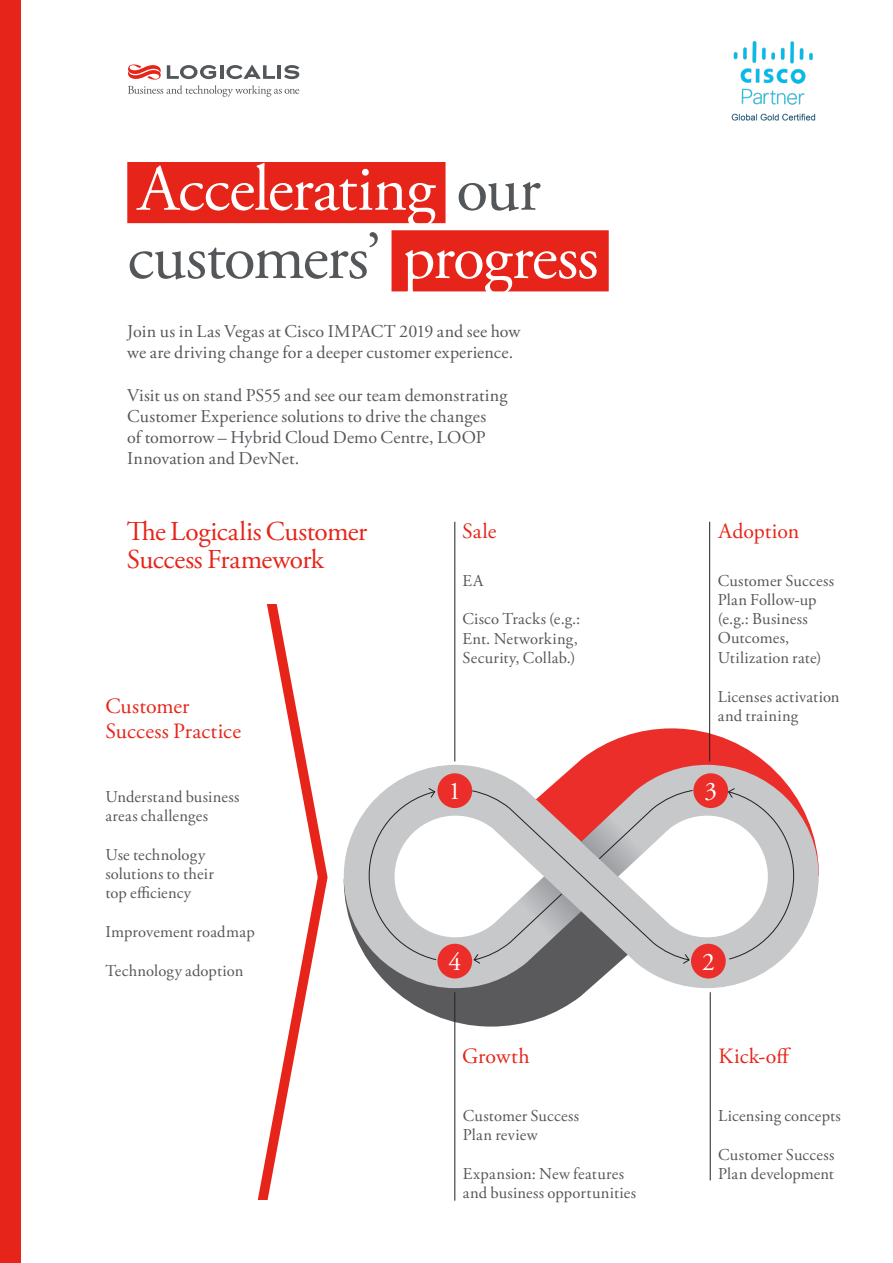
<style>
.page{position:relative;width:893px;height:1263px;background:#fff}
.page>*{position:absolute;margin:0;border:0;box-sizing:border-box;transform-origin:0 0}
.t1{font:65.4px/68.2px "Adobe Garamond Pro";letter-spacing:-.02em;color:#fff}
.t2{font:27.3px/28.5px "Adobe Garamond Pro";letter-spacing:-.01em;color:#e72419}
.Bodytext{font:25.35px "Adobe Garamond Pro";color:#fff}
.Bodytext-2{font:21.75px/25.3px "Adobe Garamond Pro";color:#e72419}
.Bodytext-3{font:18px/21px "Adobe Garamond Pro";letter-spacing:.01em;color:#54575a}
.Bodytext-4{font:16.5px/19.4px "Adobe Garamond Pro";letter-spacing:.015em;color:#54575a}
.s1{color:#54575a}
</style>
<div class="page">
<div style="left:127px;top:162px;width:319px;height:61px;background:#e72419"></div>
<div style="left:392px;top:230px;width:217px;height:61px;background:#e72419"></div>
<svg style="left:128px;top:64px;width:171px;height:33px"></svg>
<div style="left:0;top:0;width:21px;height:1263px;background:#e72419"></div>
<svg style="left:575px;top:728px;width:194px;height:37px;fill:#eb2e2a"></svg>
<svg style="left:391px;top:988px;width:199px;height:38px;fill:#5a5a5d"></svg>
<svg style="left:344px;top:765px;width:475px;height:223px"></svg>
<div style="left:693px;top:773px;width:35px;height:35px;background:#eb2e2a;border-radius:50%"></div>
<hr style="left:455px;top:992px;width:1px;height:209px;background:#231f20">
<hr style="left:710px;top:992px;width:1px;height:188px;background:#231f20">
<hr style="left:455px;top:522px;width:1px;height:239px;background:#231f20">
<hr style="left:709px;top:522px;width:1px;height:239px;background:#231f20">
<svg style="left:728px;top:788px;width:66px;height:172px"></svg>
<svg style="left:472px;top:790px;width:221px;height:174px"></svg>
<svg style="left:369px;top:788px;width:68px;height:172px"></svg>
<div style="left:691px;top:944px;width:35px;height:34px;background:#eb2e2a;border-radius:50%"></div>
<div style="left:437px;top:944px;width:35px;height:34px;background:#eb2e2a;border-radius:50%"></div>
<div style="left:437px;top:773px;width:35px;height:35px;background:#eb2e2a;border-radius:50%"></div>
<svg style="left:257px;top:604px;width:71px;height:596px"></svg>
<img style="left:731px;top:41px;width:85px;height:80px">
<p class="t1" style="left:127px;top:157px;width:473px">Accelerating <span class="s1">our customers’</span> progress</p>
<p class="Bodytext-3" style="left:127px;top:322px;width:395px">Join us in Las Vegas at Cisco IMPACT 2019 and see how we are driving change for a deeper customer experience.</p>
<p class="Bodytext-3" style="left:127px;top:385px;width:382px">Visit us on stand PS55 and see our team demonstrating Customer Experience solutions to drive the changes<br>of tomorrow – Hybrid Cloud Demo Centre, LOOP Innovation and DevNet.</p>
<p class="t2" style="left:127px;top:518px;width:242px">The Logicalis Customer<br>Success Framework</p>
<p class="Bodytext-2" style="left:105px;top:694px;width:137px">Customer<br>Success Practice</p>
<p class="Bodytext-2" style="left:462px;top:519px;width:36px">Sale</p>
<p class="Bodytext-4" style="left:463px;top:571px;width:22px">EA</p>
<p class="Bodytext-4" style="left:463px;top:610px;width:119px">Cisco Tracks (e.g.:<br>Ent. Networking,<br>Security, Collab.)</p>
<p class="Bodytext-2" style="left:718px;top:519px;width:82px">Adoption</p>
<p class="Bodytext-4" style="left:718px;top:571px;width:118px">Customer Success<br>Plan Follow-up (e.g.: Business<br>Outcomes,<br>Utilization rate)</p>
<p class="Bodytext-4" style="left:718px;top:687px;width:123px">Licenses activation and training</p>
<p class="Bodytext-4" style="left:105px;top:787px;width:136px">Understand business areas challenges</p>
<p class="Bodytext-4" style="left:105px;top:845px;width:110px">Use technology solutions to their top efficiency</p>
<p class="Bodytext-4" style="left:105px;top:923px;width:151px">Improvement roadmap</p>
<p class="Bodytext-4" style="left:105px;top:962px;width:140px">Technology adoption</p>
<p class="Bodytext" style="left:448px;top:776px;width:14px">1</p>
<p class="Bodytext" style="left:704px;top:776px;width:14px">3</p>
<p class="Bodytext" style="left:448px;top:947px;width:14px">4</p>
<p class="Bodytext" style="left:702px;top:947px;width:14px">2</p>
<p class="Bodytext-2" style="left:462px;top:1044px;width:69px">Growth</p>
<p class="Bodytext-2" style="left:718px;top:1044px;width:74px">Kick-off</p>
<p class="Bodytext-4" style="left:463px;top:1107px;width:118px">Customer Success<br>Plan review</p>
<p class="Bodytext-4" style="left:463px;top:1165px;width:175px">Expansion: New features and business opportunities</p>
<p class="Bodytext-4" style="left:718px;top:1107px;width:124px">Licensing concepts</p>
<p class="Bodytext-4" style="left:718px;top:1145px;width:118px">Customer Success<br>Plan development</p>
</div>
